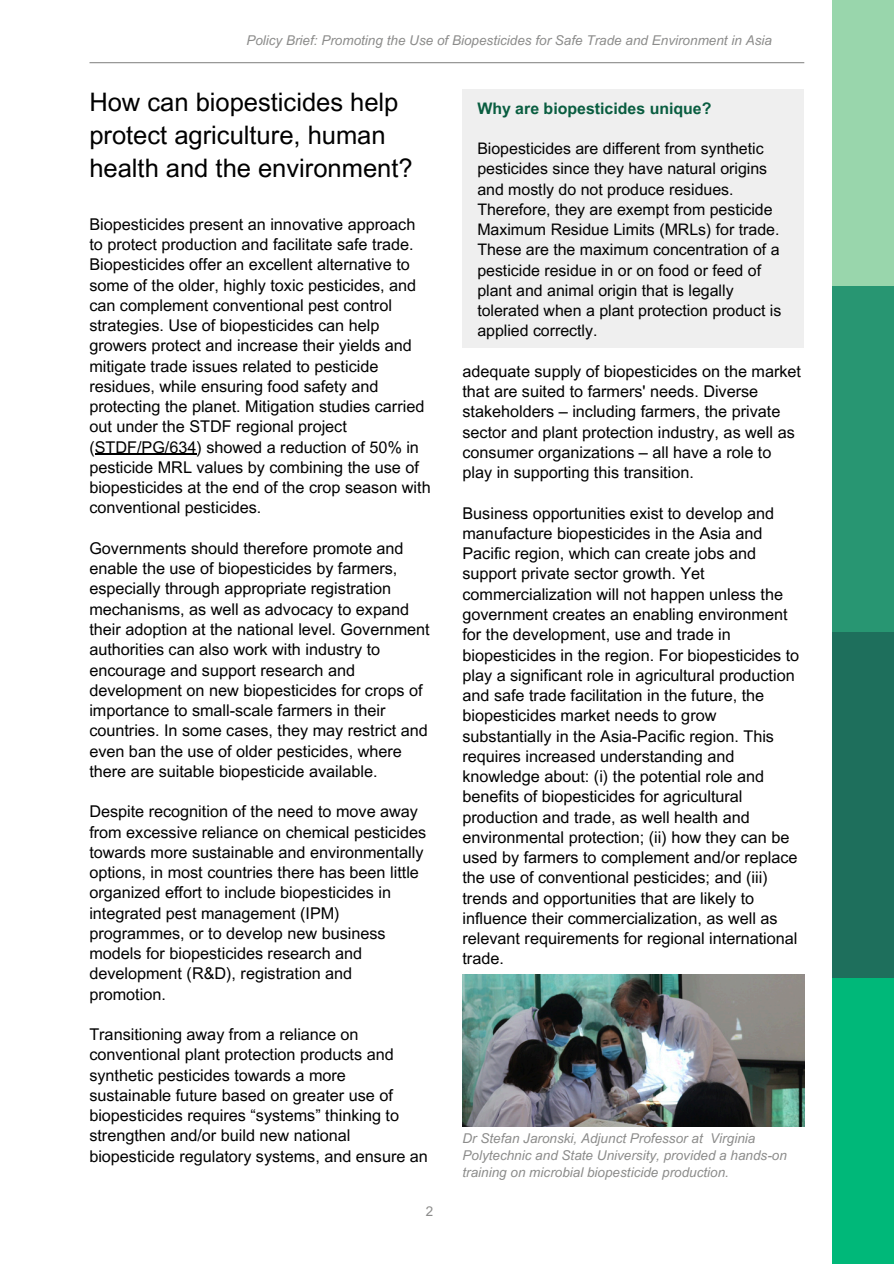
<style>
.page{position:relative;width:894px;height:1264px;background:#fff}
.page>*{position:absolute;margin:0;border:0;box-sizing:border-box;transform-origin:0 0}
.t1{font:25.5px/32.7px "Arial MT Pro";color:#000}
.t2{font:16.2px/20.2px "Arial MT Pro";color:#000}
.t3{font:15.9px/20.2px "Arial MT Pro";color:#000}
.t4{font:700 15.9px "Arial MT Pro";color:#095d40}
.t5{font:italic 13.5px/16.8px "Arial MT Pro";color:#8c8c8b}
.t6{font:13.5px "Arial MT Pro";color:#8c8c8b}
</style>
<div class="page">
<hr style="left:95px;top:454px;width:101px;height:1px;background:#000">
<div style="left:462px;top:89px;width:341px;height:259px;background:#efefef"></div>
<img style="left:462px;top:974px;width:341px;height:152px">
<div style="left:831px;top:0;width:62px;height:286px;background:#99d6ac"></div>
<div style="left:831px;top:286px;width:62px;height:345px;background:#289672"></div>
<div style="left:831px;top:631px;width:62px;height:346px;background:#1e6f5c"></div>
<div style="left:831px;top:977px;width:62px;height:286px;background:#00b879"></div>
<hr style="left:89px;top:62px;width:715px;height:1px;background:#8c8c8b">
<h3 class="t5" style="left:246px;top:34px;width:527px">Policy Brief: Promoting the Use of Biopesticides for Safe Trade and Environment in Asia</h3>
<p class="t1" style="left:89px;top:89px;width:325px">How can biopesticides help protect agriculture, human health and the environment?</p>
<h1 class="t2" style="left:89px;top:216px;width:343px">Biopesticides present an innovative approach to protect production and facilitate safe trade.<br>Biopesticides offer an excellent alternative to some of the older, highly toxic pesticides, and can complement conventional pest control strategies. Use of biopesticides can help growers protect and increase their yields and mitigate trade issues related to pesticide residues, while ensuring food safety and protecting the planet. Mitigation studies carried out under the STDF regional project (STDF/PG/634) showed a reduction of 50% in pesticide MRL values by combining the use of biopesticides at the end of the crop season with conventional pesticides.</h1>
<h3 class="t2" style="left:89px;top:540px;width:342px">Governments should therefore promote and enable the use of biopesticides by farmers, especially through appropriate registration mechanisms, as well as advocacy to expand their adoption at the national level. Government authorities can also work with industry to encourage and support research and development on new biopesticides for crops of importance to small-scale farmers in their countries. In some cases, they may restrict and even ban the use of older pesticides, where there are suitable biopesticide available.</h3>
<h3 class="t2" style="left:89px;top:803px;width:338px">Despite recognition of the need to move away from excessive reliance on chemical pesticides towards more sustainable and environmentally options, in most countries there has been little organized effort to include biopesticides in integrated pest management (IPM) programmes, or to develop new business models for biopesticides research and development (R&amp;D), registration and promotion.</h3>
<h3 class="t2" style="left:89px;top:1026px;width:340px">Transitioning away from a reliance on conventional plant protection products and synthetic pesticides towards a more sustainable future based on greater use of biopesticides requires “systems” thinking to strengthen and/or build new national biopesticide regulatory systems, and ensure an</h3>
<h3 class="t6" style="left:426px;top:1206px;width:9px">2</h3>
<h3 class="t4" style="left:477px;top:102px;width:236px">Why are biopesticides unique?</h3>
<h2 class="t3" style="left:477px;top:140px;width:305px">Biopesticides are different from synthetic pesticides since they have natural origins and mostly do not produce residues.<br>Therefore, they are exempt from pesticide Maximum Residue Limits (MRLs) for trade.<br>These are the maximum concentration of a pesticide residue in or on food or feed of plant and animal origin that is legally tolerated when a plant protection product is applied correctly.</h2>
<p class="t2" style="left:462px;top:363px;width:340px">adequate supply of biopesticides on the market that are suited to farmers' needs. Diverse stakeholders – including farmers, the private sector and plant protection industry, as well as consumer organizations – all have a role to play in supporting this transition.</p>
<p class="t2" style="left:462px;top:505px;width:338px">Business opportunities exist to develop and manufacture biopesticides in the Asia and Pacific region, which can create jobs and support private sector growth. Yet commercialization will not happen unless the government creates an enabling environment for the development, use and trade in biopesticides in the region. For biopesticides to play a significant role in agricultural production and safe trade facilitation in the future, the biopesticides market needs to grow substantially in the Asia-Pacific region. This requires increased understanding and knowledge about: (i) the potential role and benefits of biopesticides for agricultural production and trade, as well health and environmental protection; (ii) how they can be used by farmers to complement and/or replace the use of conventional pesticides; and (iii) trends and opportunities that are likely to influence their commercialization, as well as relevant requirements for regional international trade.</p>
<h3 class="t5" style="left:462px;top:1131px;width:326px">Dr Stefan Jaronski, Adjunct Professor at Virginia<br>Polytechnic and State University, provided a hands-on training on microbial biopesticide production.</h3>
</div>
